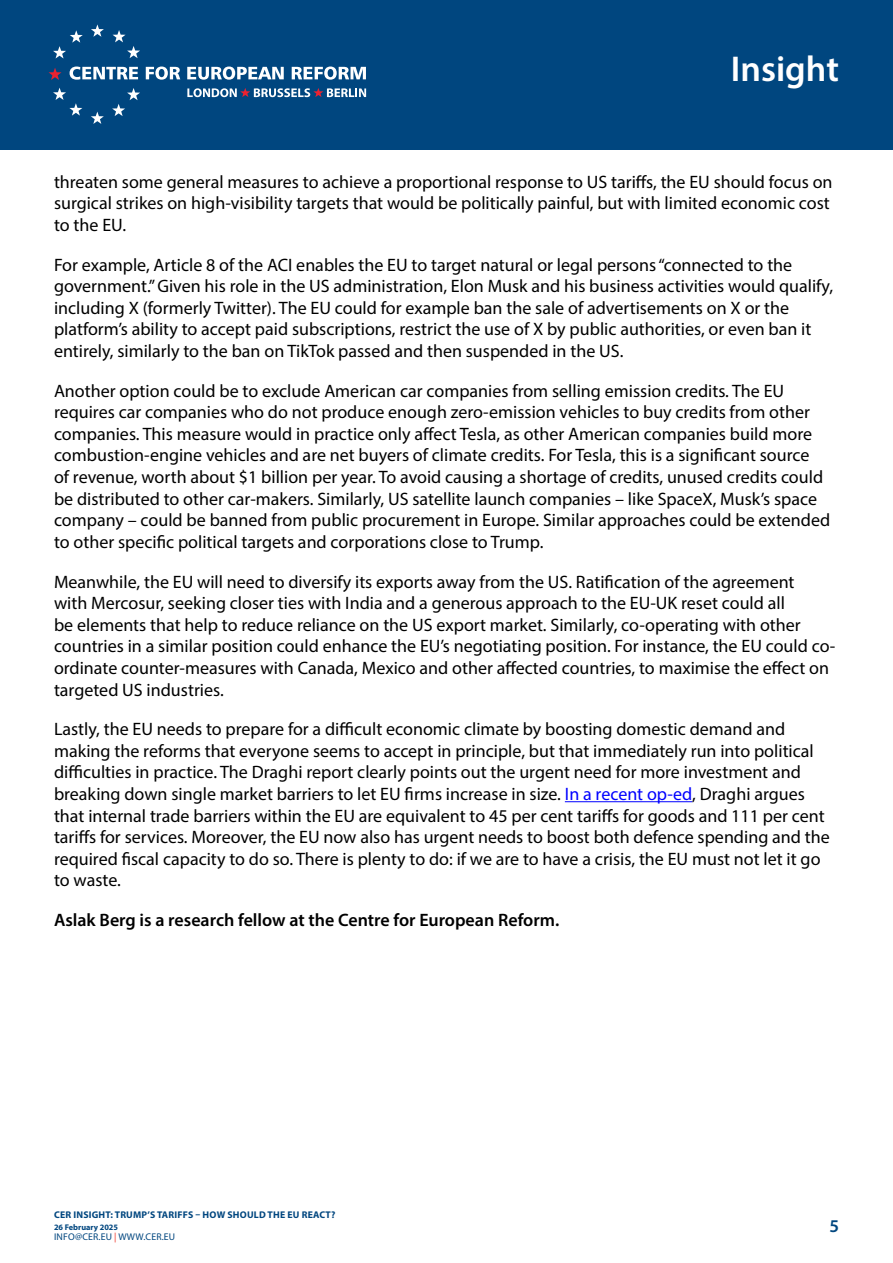
<style>
.page{position:relative;width:893px;height:1263px;background:#fff}
.page>*{position:absolute;margin:0;border:0;box-sizing:border-box;transform-origin:0 0}
.t1{font:600 36px "Myriad Pro";color:#fff}
.t2{font:18px/21.6px "Myriad Pro";color:#000}
.t3{font:600 18px "Myriad Pro";color:#000}
.t4{font:600 18px "Myriad Pro";color:#00467f}
.t5{font:700 9.75px "Myriad Pro";letter-spacing:.02em;color:#00467f}
.t6{font:9.75px "Myriad Pro";letter-spacing:.02em;color:#00467f}
.t7{font:700 8.25px "Myriad Pro";color:#00467f}
.s1{color:#00f}
.s2{color:#ee3124}
</style>
<div class="page">
<div style="left:0;top:0;width:893px;height:150px;background:#00467f"></div>
<svg style="left:91px;top:24px;width:13px;height:13px"></svg>
<svg style="left:113px;top:30px;width:27px;height:28px"></svg>
<svg style="left:112px;top:88px;width:28px;height:28px"></svg>
<svg style="left:91px;top:112px;width:13px;height:12px"></svg>
<svg style="left:53px;top:88px;width:29px;height:28px"></svg>
<svg style="left:53px;top:30px;width:30px;height:28px"></svg>
<svg style="left:49px;top:68px;width:13px;height:12px"></svg>
<svg style="left:70px;top:67px;width:68px;height:13px"></svg>
<svg style="left:146px;top:67px;width:34px;height:13px"></svg>
<svg style="left:187px;top:67px;width:97px;height:13px"></svg>
<svg style="left:292px;top:67px;width:74px;height:13px"></svg>
<svg style="left:187px;top:88px;width:179px;height:9px"></svg>
<hr style="left:565px;top:801px;width:127px;height:1px;background:#00f">
<h1 class="t1" style="left:731px;top:46px;width:110px">Insight</h1>
<p class="t2" style="left:54px;top:171px;width:780px">threaten some general measures to achieve a proportional response to US tariffs, the EU should focus on surgical strikes on high-visibility targets that would be politically painful, but with limited economic cost to the EU.</p>
<p class="t2" style="left:54px;top:254px;width:781px">For example, Article 8 of the ACI enables the EU to target natural or legal persons “connected to the government.” Given his role in the US administration, Elon Musk and his business activities would qualify, including X (formerly Twitter). The EU could for example ban the sale of advertisements on X or the platform’s ability to accept paid subscriptions, restrict the use of X by public authorities, or even ban it entirely, similarly to the ban on TikTok passed and then suspended in the US.</p>
<p class="t2" style="left:54px;top:380px;width:778px">Another option could be to exclude American car companies from selling emission credits. The EU requires car companies who do not produce enough zero-emission vehicles to buy credits from other companies. This measure would in practice only affect Tesla, as other American companies build more combustion-engine vehicles and are net buyers of climate credits. For Tesla, this is a significant source<br>of revenue, worth about $1 billion per year. To avoid causing a shortage of credits, unused credits could be distributed to other car-makers. Similarly, US satellite launch companies – like SpaceX, Musk’s space company – could be banned from public procurement in Europe. Similar approaches could be extended to other specific political targets and corporations close to Trump.</p>
<p class="t2" style="left:54px;top:570px;width:783px">Meanwhile, the EU will need to diversify its exports away from the US. Ratification of the agreement<br>with Mercosur, seeking closer ties with India and a generous approach to the EU-UK reset could all<br>be elements that help to reduce reliance on the US export market. Similarly, co-operating with other countries in a similar position could enhance the EU’s negotiating position. For instance, the EU could co&shy;ordinate counter-measures with Canada, Mexico and other affected countries, to maximise the effect on targeted US industries.</p>
<p class="t2" style="left:54px;top:718px;width:777px">Lastly, the EU needs to prepare for a difficult economic climate by boosting domestic demand and making the reforms that everyone seems to accept in principle, but that immediately run into political difficulties in practice. The Draghi report clearly points out the urgent need for more investment and breaking down single market barriers to let EU firms increase in size. <span class="s1">In a recent op-ed</span>, Draghi argues that internal trade barriers within the EU are equivalent to 45 per cent tariffs for goods and 111 per cent tariffs for services. Moreover, the EU now also has urgent needs to boost both defence spending and the required fiscal capacity to do so. There is plenty to do: if we are to have a crisis, the EU must not let it go to waste.</p>
<p class="t3" style="left:54px;top:908px;width:507px">Aslak Berg is a research fellow at the Centre for European Reform.</p>
<p class="t5" style="left:54px;top:1208px;width:283px">CER INSIGHT: TRUMP’S TARIFFS – HOW SHOULD THE EU REACT?</p>
<p class="t7" style="left:54px;top:1222px;width:66px">26 February 2025</p>
<p class="t6" style="left:54px;top:1231px;width:123px">INFO@CER.EU <span class="s2">|</span> WWW.CER.EU</p>
<p class="t4" style="left:829px;top:1215px;width:11px">5</p>
</div>
